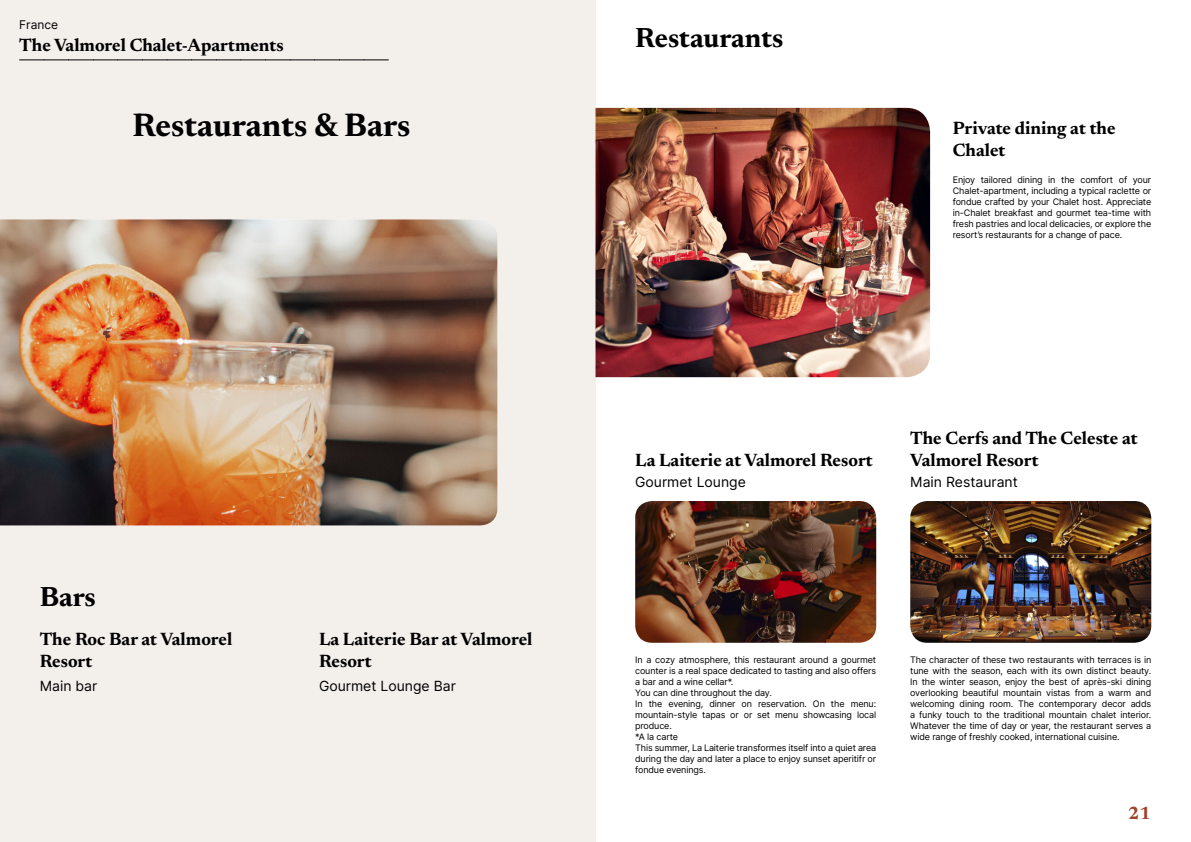
<style>
.page{position:relative;width:1191px;height:842px;background:#fff}
.page>*{position:absolute;margin:0;border:0;box-sizing:border-box;transform-origin:0 0}
.t1{font:700 33px "Newsreader 24 pt";color:#000}
.t2{font:700 28px "Newsreader 24 pt";color:#000}
.t3{font:700 18px/22px "Newsreader 24 pt";color:#000}
.t4{font:700 18px "Newsreader 24 pt";color:#9d432c}
.t5{font:14px "Inter";color:#000}
.t6{font:12px "Inter";color:#000}
.t7{font:9px/11px "Inter";letter-spacing:-.015em;color:#000;text-align:justify}
</style>
<div class="page">
<div style="left:0;top:0;width:595px;height:842px;background:#f3f0ec"></div>
<img style="left:0;top:219px;width:497px;height:306px">
<img style="left:910px;top:501px;width:241px;height:142px">
<img style="left:635px;top:501px;width:241px;height:142px">
<img style="left:595px;top:108px;width:335px;height:269px">
<svg style="left:20px;top:60px;width:368px;height:1px"></svg>
<h3 class="t6" style="left:19px;top:15px;width:40px">France</h3>
<h3 class="t3" style="left:19px;top:33px;width:266px">The Valmorel Chalet-Apartments</h3>
<h1 class="t1" style="left:133px;top:101px;width:279px">Restaurants &amp; Bars</h1>
<h2 class="t2" style="left:40px;top:576px;width:58px">Bars</h2>
<h3 class="t3" style="left:40px;top:627px;width:194px">The Roc Bar at Valmorel<br>Resort</h3>
<h3 class="t5" style="left:40px;top:676px;width:59px">Main bar</h3>
<h3 class="t3" style="left:319px;top:627px;width:215px">La Laiterie Bar at Valmorel<br>Resort</h3>
<h3 class="t5" style="left:319px;top:676px;width:138px">Gourmet Lounge Bar</h3>
<h2 class="t2" style="left:635px;top:18px;width:150px">Restaurants</h2>
<h3 class="t3" style="left:952px;top:116px;width:164px">Private dining at the<br>Chalet</h3>
<p class="t7" style="left:952px;top:174px;width:200px">Enjoy tailored dining in the comfort of your Chalet-apartment, including a typical raclette or fondue crafted by your Chalet host. Appreciate in-Chalet breakfast and gourmet tea-time with fresh pastries and local delicacies, or explore the resort’s restaurants for a change of pace.</p>
<h3 class="t3" style="left:635px;top:448px;width:239px">La Laiterie at Valmorel Resort</h3>
<h3 class="t5" style="left:635px;top:472px;width:112px">Gourmet Lounge</h3>
<h3 class="t3" style="left:910px;top:426px;width:229px">The Cerfs and The Celeste at<br>Valmorel Resort</h3>
<h3 class="t5" style="left:910px;top:472px;width:109px">Main Restaurant</h3>
<p class="t7" style="left:635px;top:654px;width:242px;text-align:left">In a cozy atmosphere, this restaurant around a gourmet counter is a real space dedicated to tasting and also offers a bar and a wine cellar*.<br>You can dine throughout the day.<br>In the evening, dinner on reservation. On the menu: mountain-style tapas or or set menu showcasing local produce.<br>*A la carte<br>This summer, La Laiterie transformes itself into a quiet area during the day and later a place to enjoy sunset aperitifr or fondue evenings.</p>
<p class="t7" style="left:910px;top:654px;width:242px">The character of these two restaurants with terraces is in tune with the season, each with its own distinct beauty.<br>In the winter season, enjoy the best of après-ski dining overlooking beautiful mountain vistas from a warm and welcoming dining room. The contemporary decor adds a funky touch to the traditional mountain chalet interior.<br>Whatever the time of day or year, the restaurant serves a wide range of freshly cooked, international cuisine.</p>
<h3 class="t4" style="left:1128px;top:800px;width:24px">21</h3>
</div>
